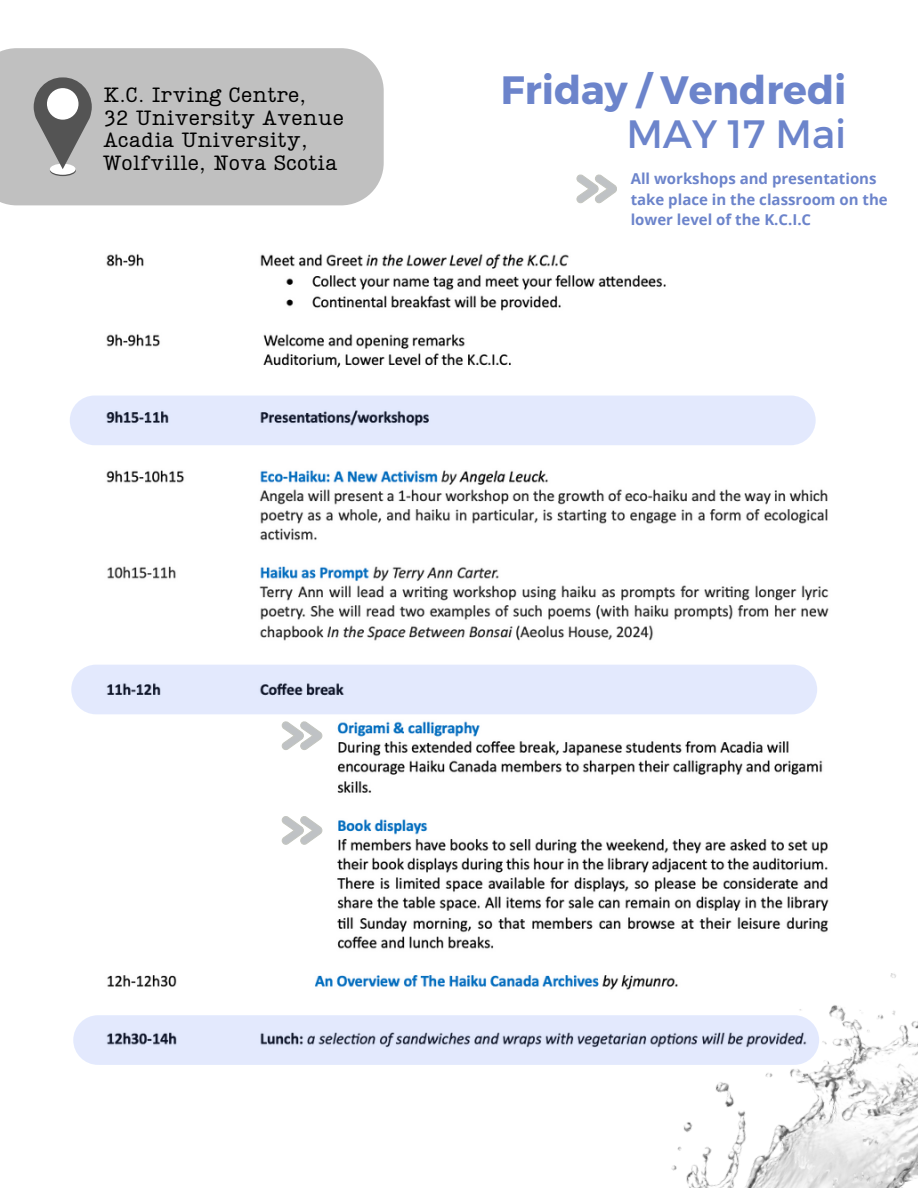
<style>
.page{position:relative;width:918px;height:1188px;background:#fff}
.page>*{position:absolute;margin:0;border:0;box-sizing:border-box;transform-origin:0 0}
.t1{font:700 39.45px/43.8px "Montserrat";color:#6c84cb;text-align:right}
.t2{font:20.85px/22.5px "Lumios TW New";color:#000}
.t3{font:700 15px/20.2px "Open Sans";color:#6c84cb}
.s1{font-weight:400}
</style>
<div class="page">
<div style="left:0;top:48px;width:384px;height:157px;background:#c0c0c0"></div>
<svg style="left:50px;top:165px;width:26px;height:11px"></svg>
<div style="left:50px;top:164px;width:26px;height:11px;background:#fff;border-radius:50%"></div>
<svg style="left:34px;top:77px;width:58px;height:92px;background:#848484"></svg>
<div style="left:47px;top:88px;width:32px;height:32px;background:#fff;border-radius:50%"></div>
<img style="left:70px;top:253px;width:759px;height:737px">
<img style="left:617px;top:904px;width:301px;height:284px">
<svg style="left:576px;top:174px;width:41px;height:29px"></svg>
<div style="left:70px;top:396px;width:746px;height:49px;background:#e3e9fd;border-radius:25px"></div>
<svg style="left:282px;top:816px;width:40px;height:29px"></svg>
<svg style="left:282px;top:721px;width:40px;height:29px"></svg>
<div style="left:71px;top:665px;width:746px;height:49px;background:#e3e9fd;border-radius:25px"></div>
<svg style="left:73px;top:1015px;width:746px;height:50px;background:#d5dbef"></svg>
<p class="t2" style="left:103px;top:82px;width:242px">K.C. Irving Centre,<br>32 University Avenue<br>Acadia University,<br>Wolfville, Nova Scotia</p>
<p class="t1" style="left:501px;top:66px;width:347px">Friday / Vendredi<br><span class="s1">MAY 17 Mai</span></p>
<h1 class="t3" style="left:631px;top:168px;width:259px">All workshops and presentations take place in the classroom on the lower level of the K.C.I.C</h1>
</div>
